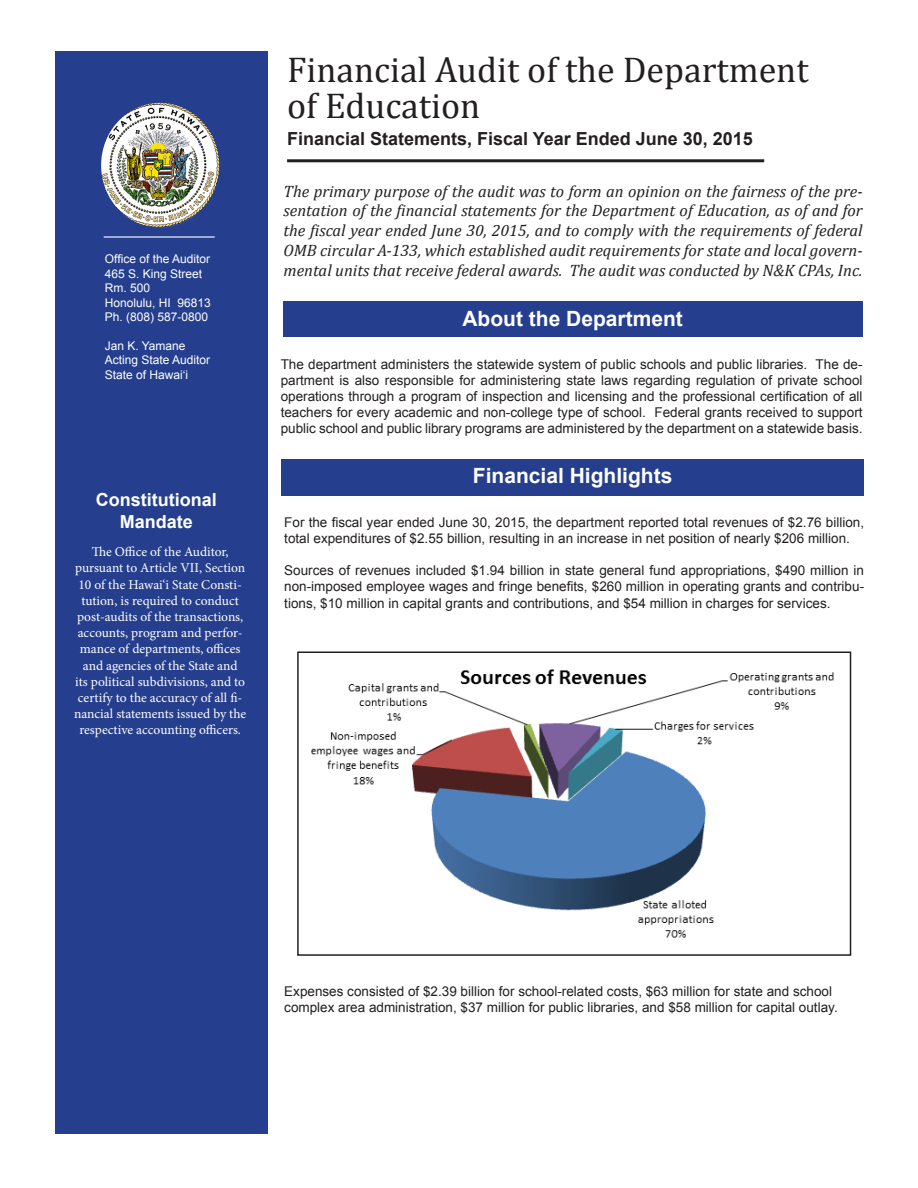
<style>
.page{position:relative;width:918px;height:1188px;background:#fff}
.page>*{position:absolute;margin:0;border:0;box-sizing:border-box;transform-origin:0 0}
.SS_Report_Title{font:36px/36px "Cambria";color:#231f20}
.t1{font:700 21px "Arial";color:#fff}
.SS_Report_Title-2{font:700 18px "Arial";color:#231f20}
.t2{font:700 18px/21.6px "Arial";color:#fff;text-align:center}
.t3{font:italic 16.5px/19.8px "Cambria";color:#231f20;text-align:justify}
.t4{font:13.5px/16.2px "Arial";color:#231f20;text-align:justify}
.t5{font:13.5px/16.2px "Minion Pro";color:#fff;text-align:center}
.t6{font:12px "Arial";color:#fff}
</style>
<div class="page">
<div style="left:55px;top:51px;width:212px;height:1083px;background:#253f8e"></div>
<div style="left:283px;top:301px;width:580px;height:36px;background:#253f8e"></div>
<img style="left:101px;top:103px;width:118px;height:124px">
<div style="left:281px;top:459px;width:583px;height:36px;background:#253f8e"></div>
<hr style="left:104px;top:236px;width:111px;height:2px;background:#fff">
<hr style="left:287px;top:159px;width:477px;height:3px;background:#231f20">
<img style="left:311px;top:669px;width:523px;height:269px">
<div style="left:297px;top:652px;width:554px;height:304px;border:2px solid #231f20"></div>
<p class="t6" style="left:105px;top:251px;width:107px">Office of the Auditor</p>
<p class="t6" style="left:105px;top:266px;width:99px">465 S. King Street</p>
<p class="t6" style="left:105px;top:280px;width:47px">Rm. 500</p>
<p class="t6" style="left:105px;top:294px;width:108px">Honolulu, HI 96813</p>
<p class="t6" style="left:105px;top:309px;width:105px">Ph. (808) 587-0800</p>
<p class="t6" style="left:105px;top:338px;width:82px">Jan K. Yamane</p>
<p class="t6" style="left:105px;top:352px;width:107px">Acting State Auditor</p>
<p class="t6" style="left:105px;top:366px;width:85px">State of Hawai‘i</p>
<p class="t2" style="left:96px;top:490px;width:122px">Constitutional<br>Mandate</p>
<p class="t5" style="left:74px;top:544px;width:174px">The Office of the Auditor, pursuant to Article VII, Section<br>10 of the Hawai‘i State Consti&shy;tution, is required to conduct post-audits of the transactions, accounts, program and perfor&shy;mance of departments, offices and agencies of the State and<br>its political subdivisions, and to certify to the accuracy of all fi&shy;nancial statements issued by the respective accounting officers.</p>
<p class="SS_Report_Title" style="left:287px;top:52px;width:523px">Financial Audit of the Department of Education</p>
<p class="SS_Report_Title-2" style="left:287px;top:127px;width:467px">Financial Statements, Fiscal Year Ended June 30, 2015</p>
<p class="t3" style="left:284px;top:180px;width:581px">The primary purpose of the audit was to form an opinion on the fairness of the pre&shy;sentation of the financial statements for the Department of Education, as of and for the fiscal year ended June 30, 2015, and to comply with the requirements of federal OMB circular A-133, which established audit requirements for state and local govern&shy;mental units that receive federal awards. The audit was conducted by N&amp;K CPAs, Inc.</p>
<p class="t1" style="left:462px;top:304px;width:222px">About the Department</p>
<p class="t4" style="left:281px;top:356px;width:583px">The department administers the statewide system of public schools and public libraries. The de&shy;partment is also responsible for administering state laws regarding regulation of private school operations through a program of inspection and licensing and the professional certification of all teachers for every academic and non-college type of school. Federal grants received to support public school and public library programs are administered by the department on a statewide basis.</p>
<p class="t1" style="left:473px;top:462px;width:201px">Financial Highlights</p>
<p class="t4" style="left:284px;top:514px;width:581px">For the fiscal year ended June 30, 2015, the department reported total revenues of $2.76 billion, total expenditures of $2.55 billion, resulting in an increase in net position of nearly $206 million.</p>
<p class="t4" style="left:284px;top:563px;width:581px">Sources of revenues included $1.94 billion in state general fund appropriations, $490 million in non-imposed employee wages and fringe benefits, $260 million in operating grants and contribu&shy;tions, $10 million in capital grants and contributions, and $54 million in charges for services.</p>
<p class="t4" style="left:284px;top:983px;width:555px">Expenses consisted of $2.39 billion for school-related costs, $63 million for state and school complex area administration, $37 million for public libraries, and $58 million for capital outlay.</p>
</div>
